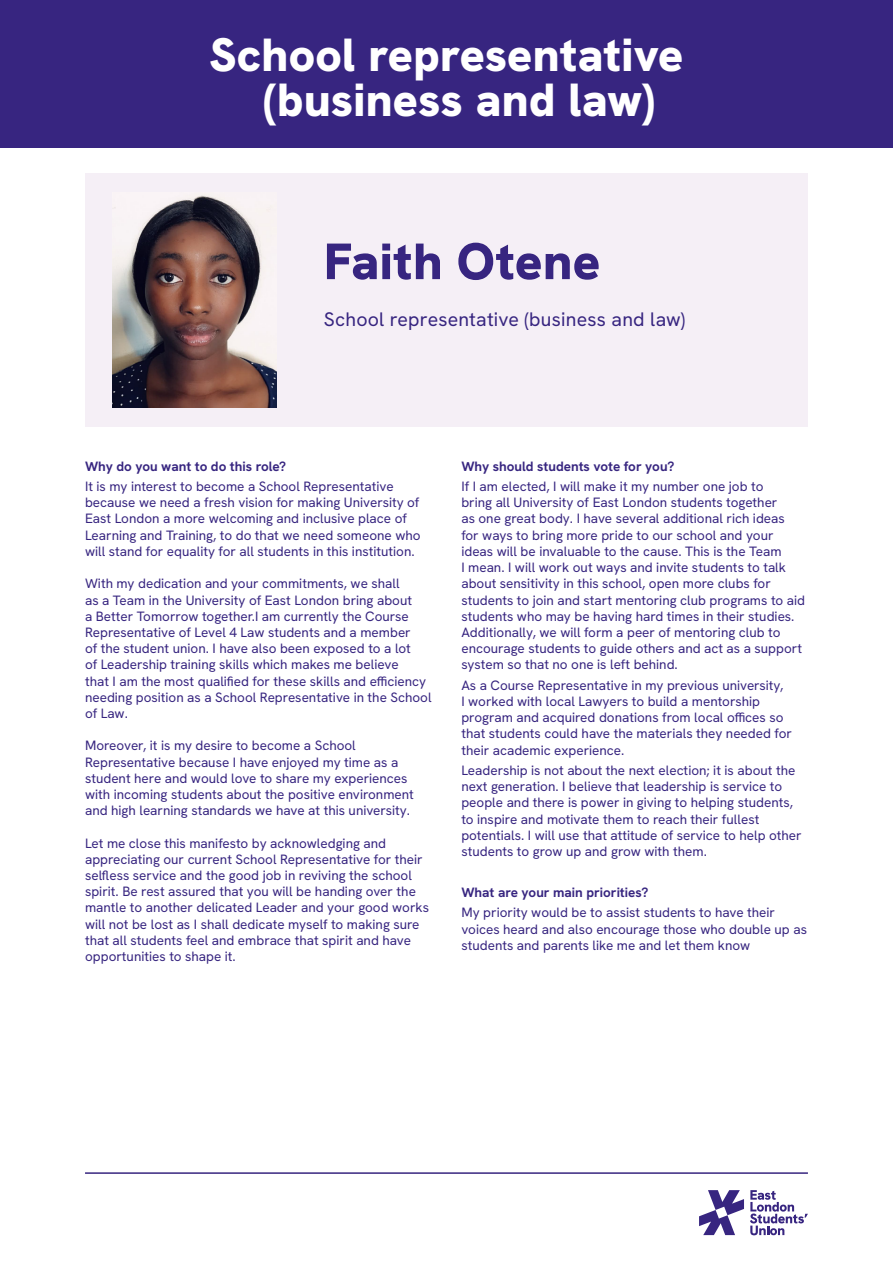
<style>
.page{position:relative;width:893px;height:1263px;background:#fff}
.page>*{position:absolute;margin:0;border:0;box-sizing:border-box;transform-origin:0 0}
.subheader{font:900 51px "Hanken Grotesk";letter-spacing:.01em;color:#372580}
.subheader-2{font:900 46.5px/45px "Hanken Grotesk";letter-spacing:.005em;color:#fff;text-align:center}
.subheader-3{font:19.5px "Hanken Grotesk";letter-spacing:.01em;color:#372580}
.body{font:13.5px/16.2px "Hanken Grotesk";color:#372580}
.category_header{font:13.5px/16.2px "Hanken Grotesk";color:#372580}
.category_header-2{font:700 13.5px "Hanken Grotesk";color:#372580}
</style>
<div class="page">
<div style="left:0;top:0;width:893px;height:148px;background:#372580"></div>
<div style="left:85px;top:173px;width:723px;height:254px;background:#f5eff6"></div>
<img style="left:112px;top:195px;width:164px;height:212px">
<svg style="left:699px;top:1190px;width:45px;height:45px"></svg>
<svg style="left:750px;top:1190px;width:58px;height:45px"></svg>
<hr style="left:85px;top:1172px;width:723px;height:2px;background:#372580">
<p class="subheader-2" style="left:210px;top:31px;width:475px">School representative (business and law)</p>
<p class="subheader" style="left:324px;top:228px;width:278px">Faith Otene</p>
<p class="subheader-3" style="left:324px;top:307px;width:363px">School representative (business and law)</p>
<p class="category_header-2" style="left:85px;top:457px;width:203px">Why do you want to do this role?</p>
<p class="body" style="left:85px;top:478px;width:337px">It is my interest to become a School Representative because we need a fresh vision for making University of East London a more welcoming and inclusive place of Learning and Training, to do that we need someone who will stand for equality for all students in this institution.</p>
<p class="body" style="left:85px;top:575px;width:348px">With my dedication and your commitments, we shall<br>as a Team in the University of East London bring about<br>a Better Tomorrow together.I am currently the Course Representative of Level 4 Law students and a member<br>of the student union. I have also been exposed to a lot<br>of Leadership training skills which makes me believe<br>that I am the most qualified for these skills and efficiency needing position as a School Representative in the School of Law.</p>
<p class="body" style="left:85px;top:737px;width:330px">Moreover, it is my desire to become a School Representative because I have enjoyed my time as a student here and would love to share my experiences with incoming students about the positive environment and high learning standards we have at this university.</p>
<p class="body" style="left:85px;top:834px;width:346px">Let me close this manifesto by acknowledging and appreciating our current School Representative for their selfless service and the good job in reviving the school spirit. Be rest assured that you will be handing over the mantle to another delicated Leader and your good works will not be lost as I shall dedicate myself to making sure that all students feel and embrace that spirit and have opportunities to shape it.</p>
<p class="category_header-2" style="left:461px;top:457px;width:214px">Why should students vote for you?</p>
<p class="category_header" style="left:461px;top:478px;width:345px">If I am elected, I will make it my number one job to<br>bring all University of East London students together<br>as one great body. I have several additional rich ideas for ways to bring more pride to our school and your ideas will be invaluable to the cause. This is the Team<br>I mean. I will work out ways and invite students to talk about sensitivity in this school, open more clubs for students to join and start mentoring club programs to aid students who may be having hard times in their studies.<br>Additionally, we will form a peer of mentoring club to encourage students to guide others and act as a support system so that no one is left behind.</p>
<p class="category_header" style="left:461px;top:677px;width:332px">As a Course Representative in my previous university,<br>I worked with local Lawyers to build a mentorship program and acquired donations from local offices so that students could have the materials they needed for their academic experience.</p>
<p class="category_header" style="left:461px;top:762px;width:342px">Leadership is not about the next election; it is about the next generation. I believe that leadership is service to people and there is power in giving to helping students, to inspire and motivate them to reach their fullest potentials. I will use that attitude of service to help other students to grow up and grow with them.</p>
<p class="category_header-2" style="left:461px;top:883px;width:188px">What are your main priorities?</p>
<p class="body" style="left:461px;top:904px;width:347px">My priority would be to assist students to have their voices heard and also encourage those who double up as students and parents like me and let them know</p>
</div>
